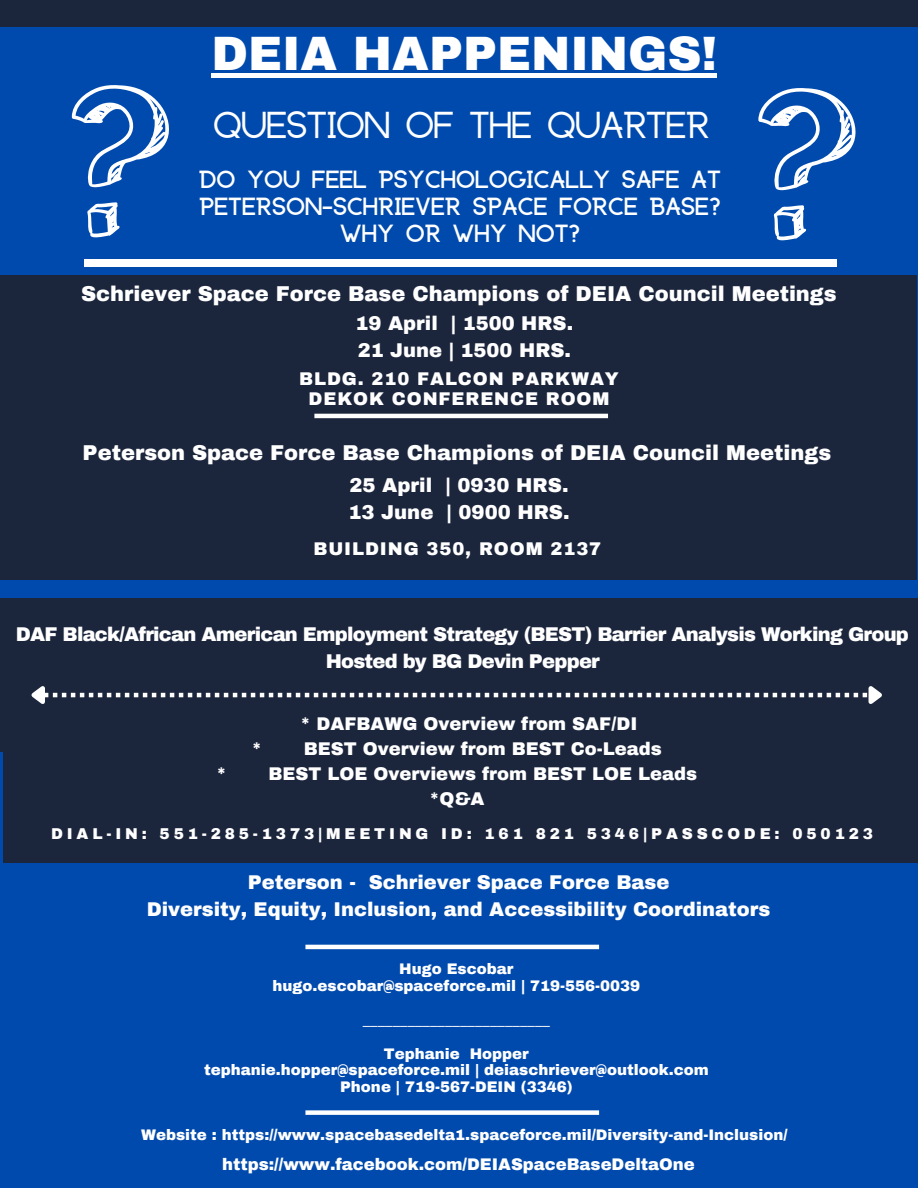
<style>
.page{position:relative;width:918px;height:1188px;background:#004aad}
.page>*{position:absolute;margin:0;border:0;box-sizing:border-box;transform-origin:0 0}
.t1{font:900 47.25px "Archivo";color:#fff}
.t2{font:700 30px "Anchorage";color:#fff}
.t3{font:900 21px "Archivo";color:#fff}
.t4{font:900 19.65px/27.2px "Archivo";color:#fff}
.t5{font:900 19.5px/27px "Archivo";color:#fff}
.t6{font:900 19.5px/27px "Archivo";letter-spacing:-.04em;color:#fff;text-align:center}
.t7{font:900 19.5px/27px "Anchorage";color:#fff;text-align:center}
.t8{font:900 18px "Archivo";color:#fff}
.t9{font:900 18px/20.2px "Archivo";letter-spacing:.05em;color:#fff;text-align:center}
.t10{font:900 16.5px "Archivo";color:#fff}
.t11{font:900 15.3px "Archivo";letter-spacing:.25em;color:#fff}
.t12{font:900 15px/16.8px "Archivo";color:#fff;text-align:center}
</style>
<div class="page">
<div style="left:0;top:0;width:918px;height:27px;background:#1b253c"></div>
<div style="left:3px;top:739px;width:915px;height:123px;background:#1b253c"></div>
<div style="left:0;top:598px;width:918px;height:154px;background:#1b253c"></div>
<div style="left:85px;top:259px;width:752px;height:8px;background:#fff"></div>
<div style="left:0;top:275px;width:916px;height:304px;background:#1b253c"></div>
<svg style="left:31px;top:686px;width:851px;height:18px"></svg>
<svg style="left:87px;top:202px;width:33px;height:36px"></svg>
<svg style="left:72px;top:85px;width:97px;height:102px"></svg>
<hr style="left:211px;top:74px;width:506px;height:4px;background:#fff">
<svg style="left:774px;top:205px;width:32px;height:36px"></svg>
<svg style="left:758px;top:88px;width:98px;height:102px"></svg>
<hr style="left:305px;top:945px;width:294px;height:4px;background:#fff">
<div style="left:305px;top:1110px;width:294px;height:5px;background:#fff"></div>
<hr style="left:314px;top:414px;width:294px;height:4px;background:#fff">
<h1 class="t1" style="left:211px;top:29px;width:507px">DEIA HAPPENINGS!</h1>
<h2 class="t2" style="left:213px;top:112px;width:497px">QUESTION OF THE QUARTER</h2>
<h3 class="t7" style="left:199px;top:169px;width:524px">DO YOU FEEL PSYCHOLOGICALLY SAFE AT<br>PETERSON-SCHRIEVER SPACE FORCE BASE?<br>WHY OR WHY NOT?</h3>
<h3 class="t3" style="left:81px;top:283px;width:757px">Schriever Space Force Base Champions of DEIA Council Meetings</h3>
<h3 class="t5" style="left:356px;top:310px;width:219px">19 April | 1500 HRS.<br>21 June | 1500 HRS.</h3>
<p class="t9" style="left:299px;top:369px;width:321px">BLDG. 210 FALCON PARKWAY<br>DEKOK CONFERENCE ROOM</p>
<h3 class="t3" style="left:83px;top:442px;width:750px">Peterson Space Force Base Champions of DEIA Council Meetings</h3>
<h3 class="t4" style="left:348px;top:472px;width:223px">25 April | 0930 HRS.<br>13 June | 0900 HRS.</h3>
<p class="t9" style="left:313px;top:539px;width:289px">BUILDING 350, ROOM 2137</p>
<h3 class="t6" style="left:16px;top:621px;width:895px">DAF Black/African American Employment Strategy (BEST) Barrier Analysis Working Group<br>Hosted by BG Devin Pepper</h3>
<p class="t8" style="left:300px;top:715px;width:338px">* DAFBAWG Overview from SAF/DI</p>
<p class="t8" style="left:252px;top:739px;width:411px">* BEST Overview from BEST Co-Leads</p>
<p class="t8" style="left:216px;top:764px;width:482px">* BEST LOE Overviews from BEST LOE Leads</p>
<p class="t8" style="left:429px;top:789px;width:57px">*Q&amp;A</p>
<p class="t11" style="left:51px;top:825px;width:823px">DIAL-IN: 551-285-1373|MEETING ID: 161 821 5346|PASSCODE: 050123</p>
<h3 class="t5" style="left:147px;top:869px;width:625px;text-align:center">Peterson - Schriever Space Force Base<br>Diversity, Equity, Inclusion, and Accessibility Coordinators</h3>
<p class="t12" style="left:273px;top:961px;width:369px">Hugo Escobar<br>hugo.escobar@spaceforce.mil | 719-556-0039</p>
<p class="t12" style="left:363px;top:1011px;width:189px">_________________________</p>
<p class="t12" style="left:204px;top:1045px;width:506px">Tephanie Hopper<br>tephanie.hopper@spaceforce.mil | deiaschriever@outlook.com<br>Phone | 719-567-DEIN (3346)</p>
<p class="t12" style="left:141px;top:1126px;width:648px">Website : https://www.spacebasedelta1.spaceforce.mil/Diversity-and-Inclusion/</p>
<p class="t10" style="left:222px;top:1156px;width:474px">https://www.facebook.com/DEIASpaceBaseDeltaOne</p>
</div>
